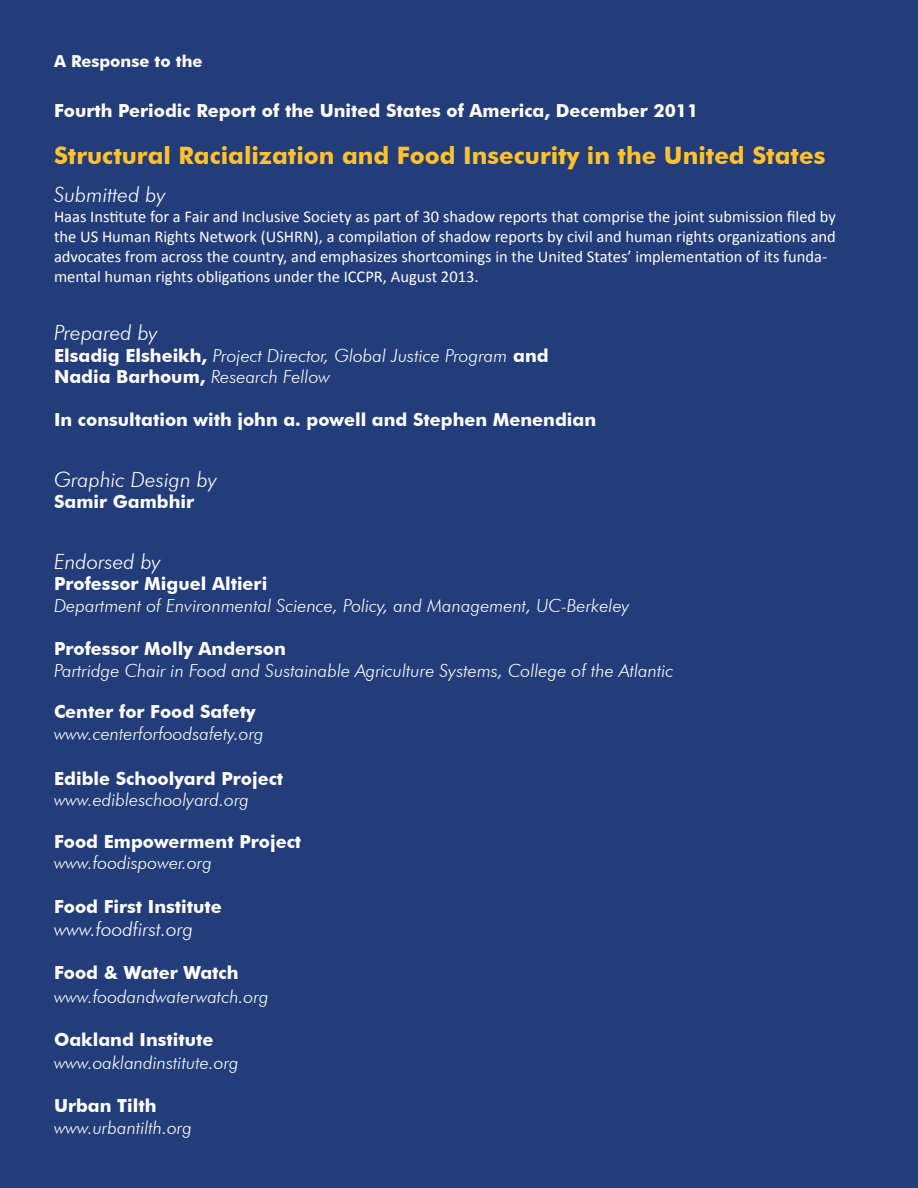
<style>
.page{position:relative;width:918px;height:1188px;background:#223d79}
.page>*{position:absolute;margin:0;border:0;box-sizing:border-box;transform-origin:0 0}
.H-Heading{font:700 24px "Futura BT";color:#ffc22d}
.H-Heading2{font:italic 300 21px "Futura BT";color:#fff}
.H-Directors{font:italic 300 19.5px "Futura BT";color:#fff}
.H-Directors-2{font:italic 300 18px "Futura BT";color:#fff}
.H-Directors-3{font:700 18px "Futura BT";color:#fff}
.H-Author-title{font:italic 300 18px "Futura BT";color:#fff}
.H-Heading-2{font:700 18px "Futura BT";color:#fff}
.H-Directors-4{font:16.5px/19.8px "Calibri";color:#fff}
.H-Heading-3{font:700 16.5px "Futura BT";color:#fff}
.s1{font-weight:700;font-style:normal}
</style>
<div class="page">
<p class="H-Heading-3" style="left:54px;top:51px;width:150px">A Response to the</p>
<p class="H-Heading-2" style="left:54px;top:100px;width:646px">Fourth Periodic Report of the United States of America, December 2011</p>
<p class="H-Heading" style="left:54px;top:141px;width:773px">Structural Racialization and Food Insecurity in the United States</p>
<p class="H-Heading2" style="left:54px;top:182px;width:113px">Submitted by</p>
<p class="H-Directors-4" style="left:54px;top:207px;width:784px">Haas Institute for a Fair and Inclusive Society as part of 30 shadow reports that comprise the joint submission filed by the US Human Rights Network (USHRN), a compilation of shadow reports by civil and human rights organizations and advocates from across the country, and emphasizes shortcomings in the United States’ implementation of its funda&shy;mental human rights obligations under the ICCPR, August 2013.</p>
<p class="H-Heading2" style="left:54px;top:320px;width:106px">Prepared by</p>
<p class="H-Directors-2" style="left:54px;top:344px;width:496px"><span class="s1">Elsadig Elsheikh,</span> Project Director, Global Justice Program <span class="s1">and</span></p>
<p class="H-Directors-2" style="left:54px;top:366px;width:278px"><span class="s1">Nadia Barhoum,</span> Research Fellow</p>
<p class="H-Directors-3" style="left:54px;top:409px;width:544px">In consultation with john a. powell and Stephen Menendian</p>
<p class="H-Heading2" style="left:54px;top:466px;width:165px">Graphic Design by</p>
<p class="H-Directors-3" style="left:54px;top:491px;width:142px">Samir Gambhir</p>
<p class="H-Heading2" style="left:54px;top:549px;width:109px">Endorsed by</p>
<p class="H-Directors-3" style="left:54px;top:573px;width:215px">Professor Miguel Altieri</p>
<p class="H-Author-title" style="left:54px;top:595px;width:577px">Department of Environmental Science, Policy, and Management, UC-Berkeley</p>
<p class="H-Directors-3" style="left:54px;top:638px;width:233px">Professor Molly Anderson</p>
<p class="H-Directors-2" style="left:54px;top:659px;width:621px">Partridge Chair in Food and Sustainable Agriculture Systems, College of the Atlantic</p>
<p class="H-Directors-3" style="left:54px;top:701px;width:203px">Center for Food Safety</p>
<p class="H-Directors-2" style="left:54px;top:722px;width:211px">www.centerforfoodsafety.org</p>
<p class="H-Directors-3" style="left:54px;top:767px;width:231px">Edible Schoolyard Project</p>
<p class="H-Directors-2" style="left:54px;top:789px;width:197px">www.edibleschoolyard.org</p>
<p class="H-Directors-3" style="left:54px;top:830px;width:249px">Food Empowerment Project</p>
<p class="H-Directors-2" style="left:54px;top:852px;width:159px">www.foodispower.org</p>
<p class="H-Directors-3" style="left:54px;top:895px;width:169px">Food First Institute</p>
<p class="H-Directors" style="left:54px;top:917px;width:141px">www.foodfirst.org</p>
<p class="H-Directors-3" style="left:54px;top:962px;width:186px">Food &amp; Water Watch</p>
<p class="H-Directors-2" style="left:54px;top:985px;width:216px">www.foodandwaterwatch.org</p>
<p class="H-Directors-3" style="left:54px;top:1028px;width:161px">Oakland Institute</p>
<p class="H-Directors-2" style="left:54px;top:1052px;width:186px">www.oaklandinstitute.org</p>
<p class="H-Directors-3" style="left:54px;top:1095px;width:104px">Urban Tilth</p>
<p class="H-Directors-2" style="left:54px;top:1117px;width:140px">www.urbantilth.org</p>
</div>
